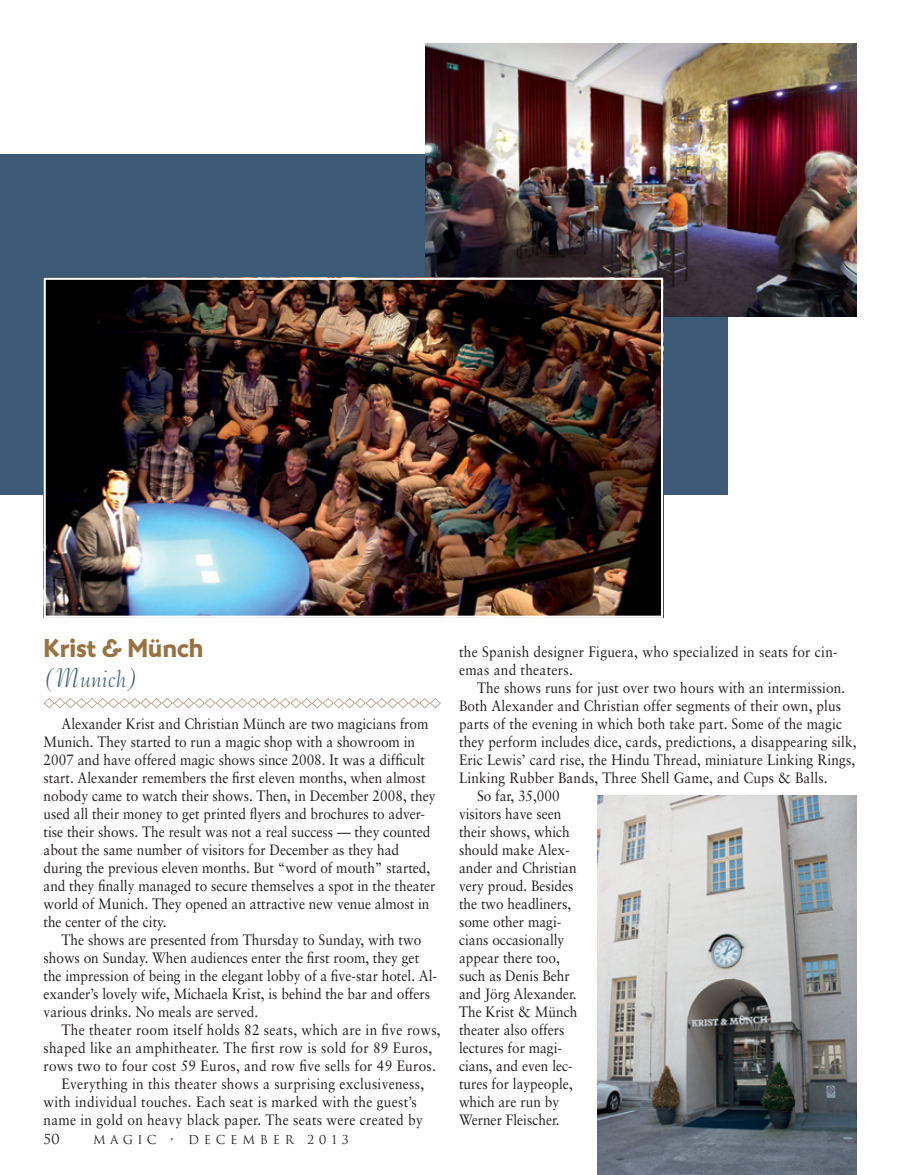
<style>
.page{position:relative;width:918px;height:1175px;background:#fff}
.page>*{position:absolute;margin:0;border:0;box-sizing:border-box;transform-origin:0 0}
.t1{font:27px "Bernhard Got URW Hea";color:#9a7141}
.t2{font:27px "Bernhard Tango BT";color:#3c5a75}
.t3{font:15px/18px "Sabon";color:#231f20;scale:.91 1}
.t4{font:15px/18px "Sabon";letter-spacing:.02em;color:#231f20;scale:.91 1}
.t5{font:13.5px "Trajan";color:#231f20}
.t6{font:12px "Trajan";letter-spacing:.4em;color:#231f20}
</style>
<div class="page">
<div style="left:0;top:154px;width:727px;height:340px;background:#3c5a75"></div>
<svg style="left:43px;top:698px;width:398px;height:11px"></svg>
<img style="left:598px;top:795px;width:259px;height:379px">
<img style="left:426px;top:44px;width:431px;height:273px">
<img style="left:47px;top:280px;width:613px;height:335px">
<div style="left:44px;top:277px;width:619px;height:341px;border:2px solid #fff"></div>
<h1 class="t1" style="left:44px;top:631px;width:161px">Krist &amp; Münch</h1>
<h1 class="t2" style="left:44px;top:662px;width:96px">(Munich)</h1>
<p class="t3" style="left:44px;top:714px;width:432px;text-indent:18px">Alexander Krist and Christian Münch are two magicians from Munich. They started to run a magic shop with a showroom in 2007 and have offered magic shows since 2008. It was a difficult start. Alexander remembers the first eleven months, when almost nobody came to watch their shows. Then, in December 2008, they used all their money to get printed flyers and brochures to adver&shy;tise their shows. The result was not a real success — they counted about the same number of visitors for December as they had during the previous eleven months. But “word of mouth” started, and they finally managed to secure themselves a spot in the theater world of Munich. They opened an attractive new venue almost in the center of the city.</p>
<p class="t3" style="left:44px;top:930px;width:434px;text-indent:18px">The shows are presented from Thursday to Sunday, with two shows on Sunday. When audiences enter the first room, they get the impression of being in the elegant lobby of a five-star hotel. Al&shy;exander’s lovely wife, Michaela Krist, is behind the bar and offers various drinks. No meals are served.</p>
<p class="t4" style="left:62px;top:1020px;width:418px">The theater room itself holds 82 seats, which are in five rows,</p>
<p class="t4" style="left:44px;top:1038px;width:429px">shaped like an amphitheater. The first row is sold for 89 Euros,</p>
<p class="t4" style="left:44px;top:1056px;width:433px">rows two to four cost 59 Euros, and row five sells for 49 Euros.</p>
<p class="t4" style="left:62px;top:1074px;width:400px">Everything in this theater shows a surprising exclusiveness,</p>
<p class="t4" style="left:44px;top:1092px;width:412px">with individual touches. Each seat is marked with the guest’s</p>
<p class="t4" style="left:44px;top:1110px;width:418px">name in gold on heavy black paper. The seats were created by</p>
<p class="t5" style="left:44px;top:1130px;width:18px">50</p>
<p class="t6" style="left:93px;top:1132px;width:257px">MAGIC • DECEMBER 2013</p>
<p class="t4" style="left:459px;top:642px;width:418px">the Spanish designer Figuera, who specialized in seats for cin&shy;emas and theaters.</p>
<p class="t3" style="left:477px;top:678px;width:406px">The shows runs for just over two hours with an intermission.</p>
<p class="t3" style="left:459px;top:696px;width:422px">Both Alexander and Christian offer segments of their own, plus</p>
<p class="t3" style="left:459px;top:714px;width:423px">parts of the evening in which both take part. Some of the magic</p>
<p class="t3" style="left:459px;top:732px;width:438px">they perform includes dice, cards, predictions, a disappearing silk,</p>
<p class="t3" style="left:459px;top:750px;width:437px">Eric Lewis’ card rise, the Hindu Thread, miniature Linking Rings,</p>
<p class="t3" style="left:459px;top:768px;width:407px">Linking Rubber Bands, Three Shell Game, and Cups &amp; Balls.</p>
<p class="t3" style="left:477px;top:786px;width:92px">So far, 35,000</p>
<p class="t3" style="left:459px;top:804px;width:114px">visitors have seen</p>
<p class="t3" style="left:459px;top:822px;width:123px">their shows, which</p>
<p class="t3" style="left:459px;top:840px;width:123px">should make Alex-</p>
<p class="t3" style="left:459px;top:858px;width:131px">ander and Christian</p>
<p class="t3" style="left:459px;top:876px;width:127px">very proud. Besides</p>
<p class="t3" style="left:459px;top:894px;width:125px">the two headliners,</p>
<p class="t3" style="left:459px;top:912px;width:114px">some other magi-</p>
<p class="t3" style="left:459px;top:930px;width:117px">cians occasionally</p>
<p class="t3" style="left:459px;top:948px;width:112px">appear there too,</p>
<p class="t3" style="left:459px;top:966px;width:123px">such as Denis Behr</p>
<p class="t3" style="left:459px;top:984px;width:131px">and Jörg Alexander.</p>
<p class="t3" style="left:459px;top:1002px;width:132px">The Krist &amp; Münch</p>
<p class="t3" style="left:459px;top:1020px;width:117px">theater also offers</p>
<p class="t3" style="left:459px;top:1038px;width:115px">lectures for magi-</p>
<p class="t3" style="left:459px;top:1056px;width:127px">cians, and even lec-</p>
<p class="t3" style="left:459px;top:1074px;width:127px">tures for laypeople,</p>
<p class="t3" style="left:459px;top:1092px;width:112px">which are run by</p>
<p class="t3" style="left:459px;top:1110px;width:112px">Werner Fleischer.</p>
</div>
